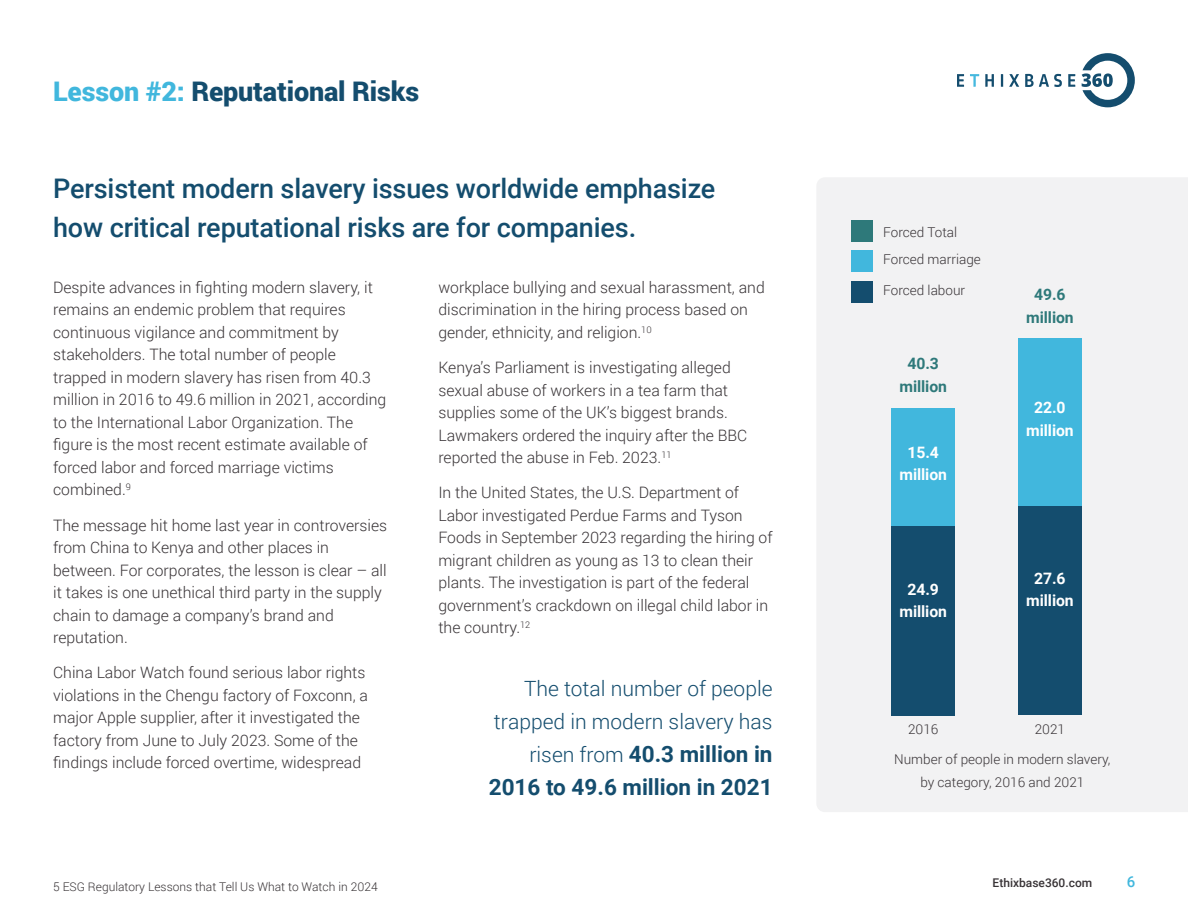
<style>
.page{position:relative;width:1188px;height:918px;background:#fff}
.page>*{position:absolute;margin:0;border:0;box-sizing:border-box;transform-origin:0 0}
.t1{font:500 27px/39px "Roboto";letter-spacing:-.005em;color:#144d6e}
.t2{font:900 27px "Roboto";letter-spacing:-.005em;color:#144d6e}
.t3{font:700 22.5px/33px "Roboto";color:#144d6e;text-align:right}
.t4{font:300 21px/33px "Roboto";color:#144d6e;text-align:right}
.t5{font:300 15.75px/22.5px "Roboto";color:#383336}
.t6{font:700 15.75px/22.5px "Roboto";letter-spacing:-.005em;color:#fff;text-align:center}
.t7{font:700 15.75px/22.5px "Roboto";letter-spacing:-.005em;color:#2e797a;text-align:center}
.t8{font:500 15px "Roboto";color:#41b7dd}
.t9{font:300 13.5px/22.5px "Roboto";color:#383336;text-align:center}
.t10{font:300 12px "Roboto";color:#383336}
.t11{font:500 12px "Roboto";color:#383336}
.s1{color:#41b7dd}
.s2{font-weight:300;font-size:21px}
</style>
<div class="page">
<div style="left:817px;top:178px;width:371px;height:634px;background:#f2f2f3"></div>
<svg style="left:957px;top:74px;width:7px;height:13px"></svg>
<svg style="left:970px;top:74px;width:9px;height:13px"></svg>
<svg style="left:985px;top:74px;width:9px;height:13px"></svg>
<svg style="left:1001px;top:74px;width:2px;height:13px"></svg>
<svg style="left:1009px;top:74px;width:10px;height:13px"></svg>
<svg style="left:1025px;top:74px;width:37px;height:13px"></svg>
<svg style="left:1068px;top:74px;width:7px;height:13px"></svg>
<svg style="left:1082px;top:53px;width:53px;height:54px"></svg>
<div style="left:851px;top:281px;width:22px;height:21px;background:#144d6e"></div>
<div style="left:851px;top:250px;width:22px;height:22px;background:#41b7dd"></div>
<div style="left:851px;top:220px;width:22px;height:22px;background:#2e797a"></div>
<div style="left:1018px;top:505px;width:64px;height:210px;background:#144d6e"></div>
<div style="left:891px;top:526px;width:64px;height:189px;background:#144d6e"></div>
<div style="left:1018px;top:338px;width:64px;height:167px;background:#41b7dd"></div>
<div style="left:891px;top:409px;width:64px;height:117px;background:#41b7dd"></div>
<h1 class="t2" style="left:53px;top:72px;width:368px"><span class="s1">Lesson #2:</span> Reputational Risks</h1>
<h1 class="t1" style="left:53px;top:167px;width:664px">Persistent modern slavery issues worldwide emphasize how critical reputational risks are for companies.</h1>
<p class="t5" style="left:53px;top:276px;width:335px">Despite advances in fighting modern slavery, it remains an endemic problem that requires continuous vigilance and commitment by stakeholders. The total number of people trapped in modern slavery has risen from 40.3 million in 2016 to 49.6 million in 2021, according to the International Labor Organization. The figure is the most recent estimate available of forced labor and forced marriage victims combined.<sup>9</sup></p>
<p class="t5" style="left:53px;top:513px;width:336px">The message hit home last year in controversies from China to Kenya and other places in between. For corporates, the lesson is clear – all it takes is one unethical third party in the supply chain to damage a company’s brand and reputation.</p>
<p class="t5" style="left:53px;top:661px;width:316px">China Labor Watch found serious labor rights violations in the Chengu factory of Foxconn, a major Apple supplier, after it investigated the factory from June to July 2023. Some of the findings include forced overtime, widespread</p>
<p class="t5" style="left:438px;top:276px;width:328px">workplace bullying and sexual harassment, and discrimination in the hiring process based on gender, ethnicity, and religion.<sup>10</sup></p>
<p class="t5" style="left:438px;top:356px;width:310px">Kenya’s Parliament is investigating alleged sexual abuse of workers in a tea farm that supplies some of the UK’s biggest brands.<br>Lawmakers ordered the inquiry after the BBC reported the abuse in Feb. 2023.<sup>11</sup></p>
<p class="t5" style="left:438px;top:481px;width:336px">In the United States, the U.S. Department of Labor investigated Perdue Farms and Tyson Foods in September 2023 regarding the hiring of migrant children as young as 13 to clean their plants. The investigation is part of the federal government’s crackdown on illegal child labor in the country.<sup>12</sup></p>
<h3 class="t4" style="left:494px;top:672px;width:280px">The total number of people trapped in modern slavery has</h3>
<h2 class="t3" style="left:489px;top:737px;width:285px"><span class="s2">risen from</span> 40.3 million in<br>2016 to 49.6 million in 2021</h2>
<p class="t9" style="left:883px;top:218px;width:99px;line-height:27px;text-align:left">Forced Total<br>Forced marriage</p>
<p class="t9" style="left:883px;top:279px;width:83px">Forced labour</p>
<p class="t7" style="left:899px;top:352px;width:49px">40.3 million</p>
<p class="t6" style="left:899px;top:440px;width:49px">15.4 million</p>
<p class="t7" style="left:1026px;top:283px;width:49px">49.6 million</p>
<p class="t6" style="left:1026px;top:396px;width:49px">22.0 million</p>
<p class="t6" style="left:899px;top:577px;width:49px">24.9 million</p>
<p class="t6" style="left:1026px;top:566px;width:49px">27.6 million</p>
<p class="t9" style="left:908px;top:718px;width:32px">2016</p>
<p class="t9" style="left:1035px;top:718px;width:32px">2021</p>
<p class="t9" style="left:894px;top:748px;width:218px">Number of people in modern slavery, by category, 2016 and 2021</p>
<p class="t10" style="left:53px;top:878px;width:326px">5 ESG Regulatory Lessons that Tell Us What to Watch in 2024</p>
<p class="t11" style="left:993px;top:874px;width:101px">Ethixbase360.com</p>
<p class="t8" style="left:1127px;top:871px;width:10px">6</p>
</div>
